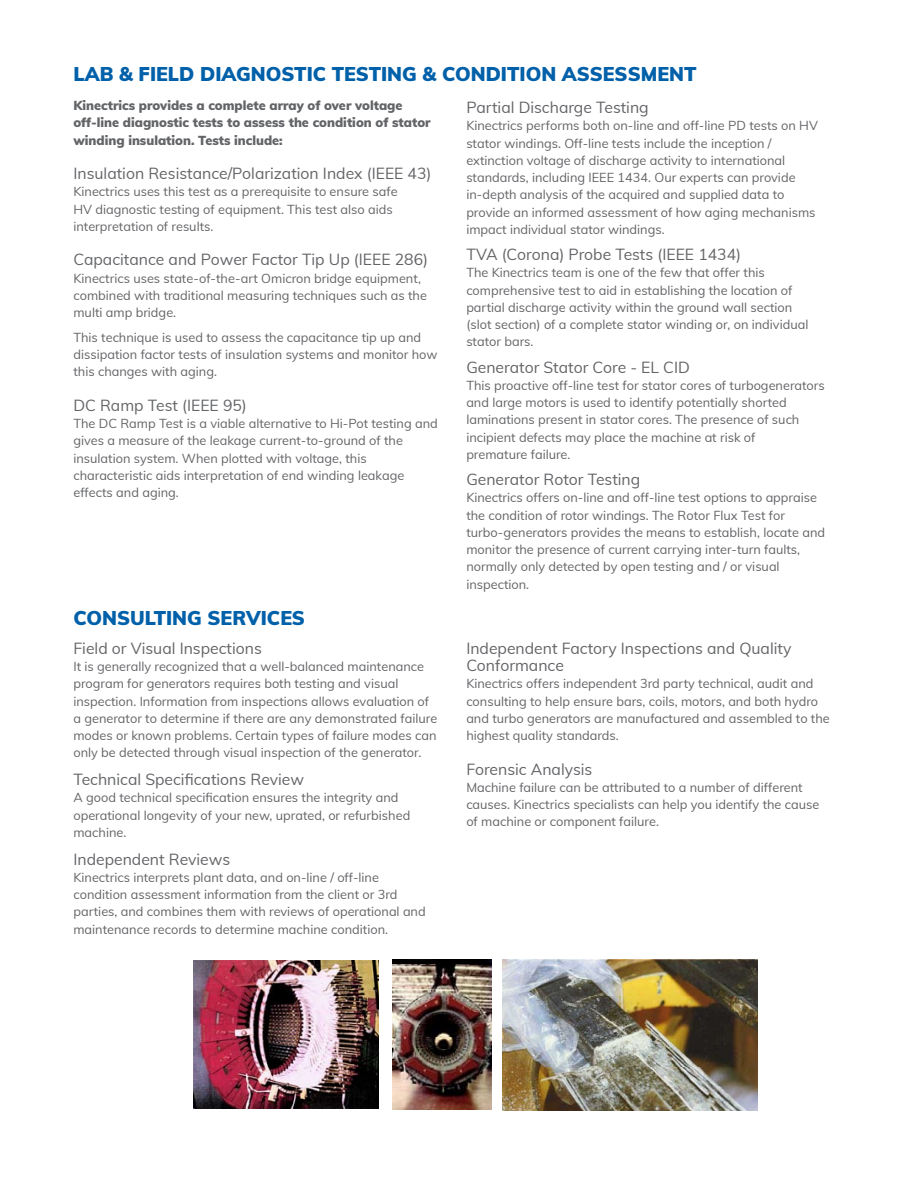
<style>
.page{position:relative;width:918px;height:1188px;background:#fff}
.page>*{position:absolute;margin:0;border:0;box-sizing:border-box;transform-origin:0 0}
.t1{font:900 19.5px "Muli";color:#0060a9}
.t2{font:15.75px/17.2px "Muli";color:#636467}
.t3{font:12.75px/17.2px "Muli";color:#636467}
.t4{font:900 12.75px/17.2px "Muli";color:#636467}
</style>
<div class="page">
<img style="left:193px;top:960px;width:186px;height:149px">
<img style="left:393px;top:960px;width:99px;height:149px">
<img style="left:502px;top:960px;width:256px;height:150px">
<h1 class="t1" style="left:73px;top:60px;width:625px">LAB &amp; FIELD DIAGNOSTIC TESTING &amp; CONDITION ASSESSMENT</h1>
<p class="t2" style="left:466px;top:98px;width:184px">Partial Discharge Testing</p>
<p class="t3" style="left:466px;top:116px;width:353px">Kinectrics performs both on-line and off-line PD tests on HV stator windings. Off-line tests include the inception / extinction voltage of discharge activity to international standards, including IEEE 1434. Our experts can provide in-depth analysis of the acquired and supplied data to provide an informed assessment of how aging mechanisms impact individual stator windings.</p>
<p class="t2" style="left:466px;top:245px;width:276px">TVA (Corona) Probe Tests (IEEE 1434)</p>
<p class="t3" style="left:466px;top:263px;width:344px">The Kinectrics team is one of the few that offer this comprehensive test to aid in establishing the location of partial discharge activity within the ground wall section (slot section) of a complete stator winding or, on individual stator bars.</p>
<p class="t2" style="left:466px;top:357px;width:225px">Generator Stator Core - EL CID</p>
<p class="t3" style="left:466px;top:376px;width:360px">This proactive off-line test for stator cores of turbogenerators and large motors is used to identify potentially shorted laminations present in stator cores. The presence of such incipient defects may place the machine at risk of<br>premature failure.</p>
<p class="t2" style="left:466px;top:470px;width:176px">Generator Rotor Testing</p>
<p class="t3" style="left:466px;top:488px;width:360px">Kinectrics offers on-line and off-line test options to appraise the condition of rotor windings. The Rotor Flux Test for turbo-generators provides the means to establish, locate and monitor the presence of current carrying inter-turn faults, normally only detected by open testing and / or visual inspection.</p>
<h1 class="t1" style="left:73px;top:603px;width:233px">CONSULTING SERVICES</h1>
<p class="t2" style="left:73px;top:639px;width:190px">Field or Visual Inspections</p>
<p class="t3" style="left:73px;top:657px;width:365px">It is generally recognized that a well-balanced maintenance program for generators requires both testing and visual inspection. Information from inspections allows evaluation of a generator to determine if there are any demonstrated failure modes or known problems. Certain types of failure modes can only be detected through visual inspection of the generator.</p>
<p class="t2" style="left:73px;top:770px;width:232px">Technical Specifications Review</p>
<p class="t3" style="left:73px;top:789px;width:338px">A good technical specification ensures the integrity and operational longevity of your new, uprated, or refurbished machine.</p>
<p class="t2" style="left:73px;top:850px;width:158px">Independent Reviews</p>
<p class="t3" style="left:73px;top:868px;width:354px">Kinectrics interprets plant data, and on-line / off-line condition assessment information from the client or 3rd parties, and combines them with reviews of operational and maintenance records to determine machine condition.</p>
<p class="t4" style="left:73px;top:96px;width:359px">Kinectrics provides a complete array of over voltage off-line diagnostic tests to assess the condition of stator winding insulation. Tests include:</p>
<p class="t2" style="left:73px;top:164px;width:360px">Insulation Resistance/Polarization Index (IEEE 43)</p>
<p class="t3" style="left:73px;top:182px;width:326px">Kinectrics uses this test as a prerequisite to ensure safe<br>HV diagnostic testing of equipment. This test also aids interpretation of results.</p>
<p class="t2" style="left:73px;top:250px;width:356px">Capacitance and Power Factor Tip Up (IEEE 286)</p>
<p class="t3" style="left:73px;top:269px;width:355px">Kinectrics uses state-of-the-art Omicron bridge equipment, combined with traditional measuring techniques such as the multi amp bridge.</p>
<p class="t3" style="left:73px;top:328px;width:366px">This technique is used to assess the capacitance tip up and dissipation factor tests of insulation systems and monitor how this changes with aging.</p>
<p class="t2" style="left:73px;top:396px;width:175px">DC Ramp Test (IEEE 95)</p>
<p class="t3" style="left:73px;top:414px;width:366px">The DC Ramp Test is a viable alternative to Hi-Pot testing and gives a measure of the leakage current-to-ground of the insulation system. When plotted with voltage, this characteristic aids interpretation of end winding leakage effects and aging.</p>
<p class="t2" style="left:466px;top:639px;width:327px">Independent Factory Inspections and Quality<br>Conformance</p>
<p class="t3" style="left:466px;top:675px;width:365px">Kinectrics offers independent 3rd party technical, audit and consulting to help ensure bars, coils, motors, and both hydro and turbo generators are manufactured and assembled to the highest quality standards.</p>
<p class="t2" style="left:466px;top:760px;width:128px">Forensic Analysis</p>
<p class="t3" style="left:466px;top:778px;width:355px">Machine failure can be attributed to a number of different causes. Kinectrics specialists can help you identify the cause of machine or component failure.</p>
</div>
